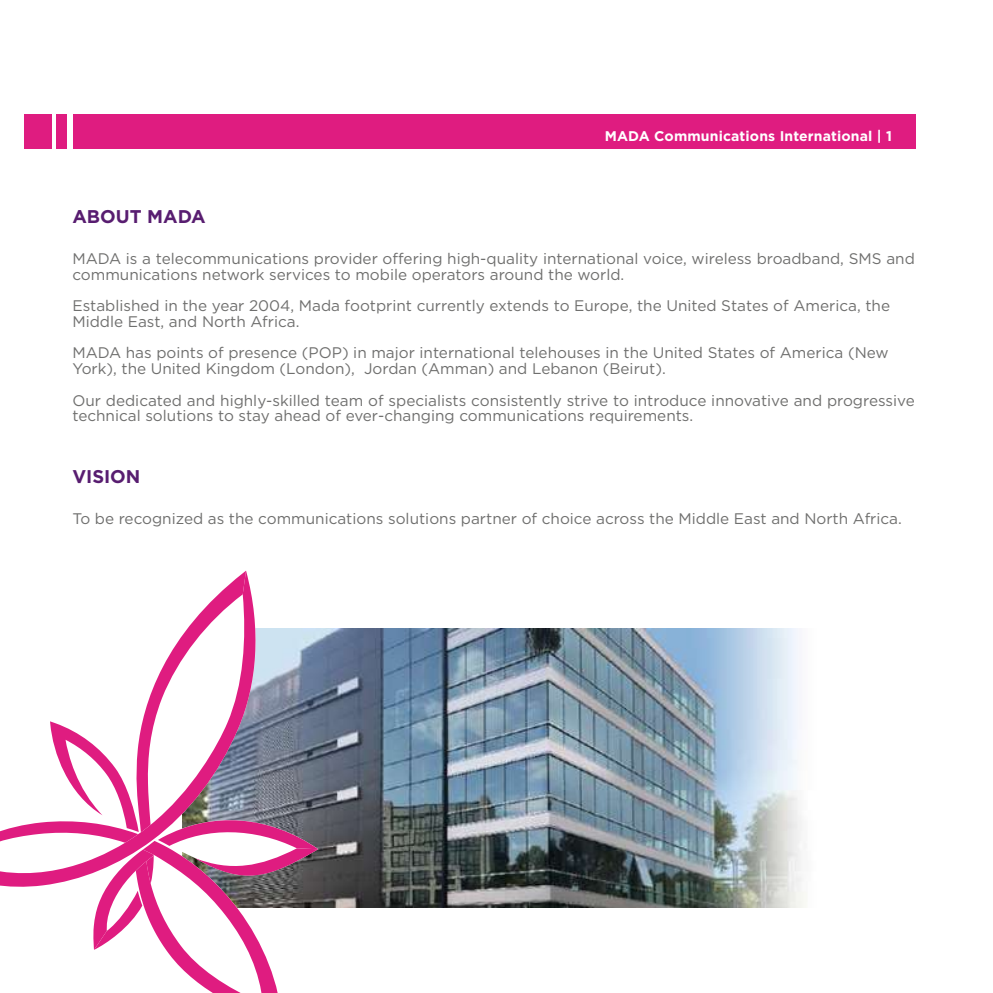
<style>
.page{position:relative;width:993px;height:993px;background:#fff}
.page>*{position:absolute;margin:0;border:0;box-sizing:border-box;transform-origin:0 0}
.t1{font:700 18.38px "Gotham";color:#581d70}
.t2{font:15.4px/15.8px "Gotham";color:#6f6f6e}
.t3{font:700 14px "Gotham";letter-spacing:.01em;color:#fff}
</style>
<div class="page">
<img style="left:318px;top:628px;width:489px;height:279px">
<svg style="left:93px;top:628px;width:225px;height:364px"></svg>
<svg style="left:0;top:570px;width:262px;height:319px"></svg>
<div style="left:73px;top:114px;width:842px;height:35px;background:#df1c80"></div>
<div style="left:25px;top:114px;width:27px;height:35px;background:#df1c80"></div>
<div style="left:57px;top:114px;width:10px;height:35px;background:#df1c80"></div>
<p class="t3" style="left:604px;top:128px;width:289px">MADA Communications International | 1</p>
<p class="t1" style="left:72px;top:205px;width:135px">ABOUT MADA</p>
<p class="t2" style="left:72px;top:250px;width:843px">MADA is a telecommunications provider offering high-quality international voice, wireless broadband, SMS and communications network services to mobile operators around the world.</p>
<p class="t2" style="left:72px;top:297px;width:818px">Established in the year 2004, Mada footprint currently extends to Europe, the United States of America, the<br>Middle East, and North Africa.</p>
<p class="t2" style="left:72px;top:344px;width:817px">MADA has points of presence (POP) in major international telehouses in the United States of America (New<br>York), the United Kingdom (London), Jordan (Amman) and Lebanon (Beirut).</p>
<p class="t2" style="left:72px;top:392px;width:843px">Our dedicated and highly-skilled team of specialists consistently strive to introduce innovative and progressive technical solutions to stay ahead of ever-changing communications requirements.</p>
<p class="t1" style="left:72px;top:466px;width:70px">VISION</p>
<p class="t2" style="left:72px;top:510px;width:830px">To be recognized as the communications solutions partner of choice across the Middle East and North Africa.</p>
</div>
